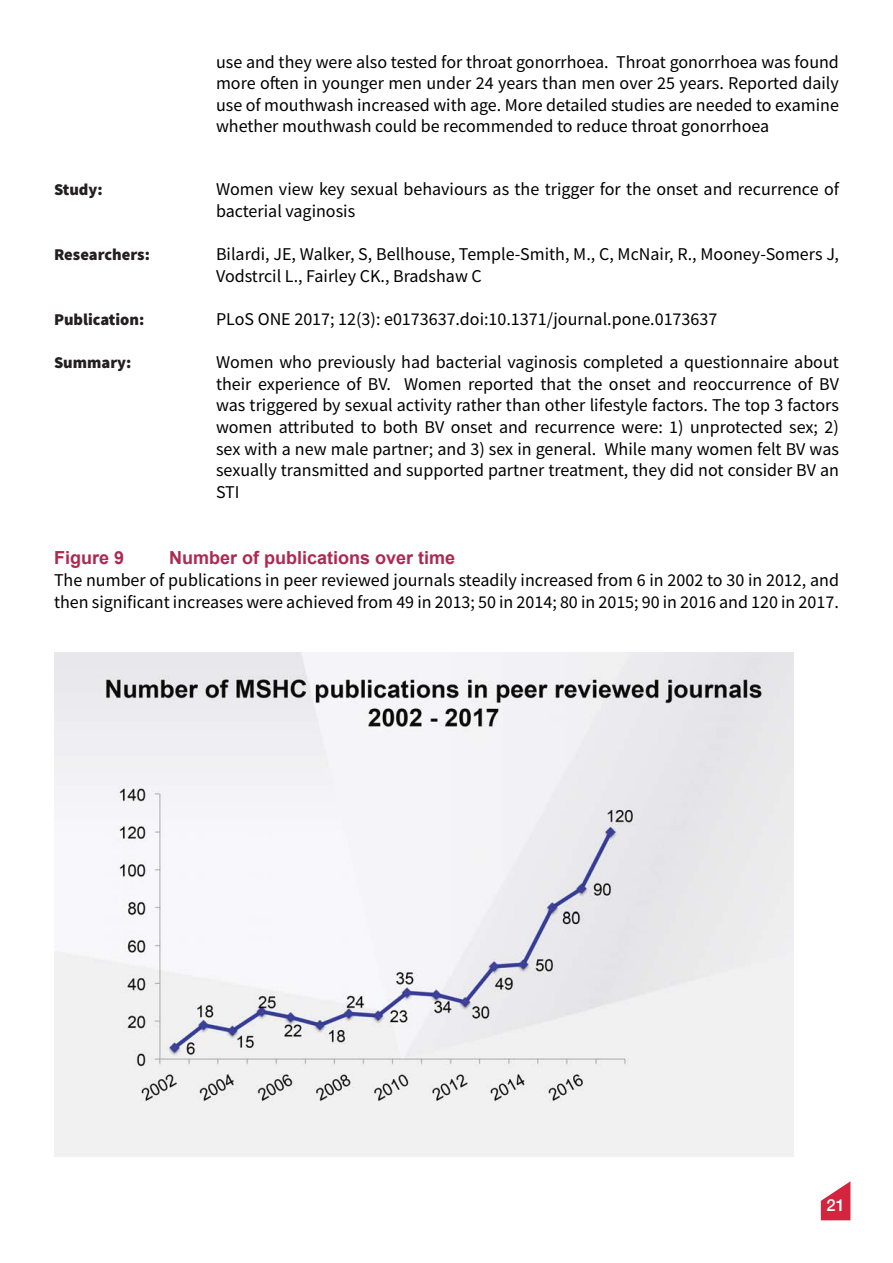
<style>
.page{position:relative;width:893px;height:1263px;background:#fff}
.page>*{position:absolute;margin:0;border:0;box-sizing:border-box;transform-origin:0 0}
.Body_Text{font:18px/21.6px "Source Sans Pro";color:#000}
.Body_Text-2{font:700 18px "Arial";color:#ad2952}
.Body_Text-3{font:900 16.5px "Source Sans Pro";color:#231f20}
.t1{font:500 16.5px "Helvetica Neue";color:#fff}
</style>
<div class="page">
<svg style="left:821px;top:1181px;width:29px;height:39px"></svg>
<img style="left:54px;top:653px;width:740px;height:503px">
<p class="Body_Text" style="left:216px;top:51px;width:624px;text-align:justify">use and they were also tested for throat gonorrhoea. Throat gonorrhoea was found more often in younger men under 24 years than men over 25 years. Reported daily use of mouthwash increased with age. More detailed studies are needed to examine whether mouthwash could be recommended to reduce throat gonorrhoea</p>
<p class="Body_Text-3" style="left:54px;top:178px;width:50px">Study:</p>
<p class="Body_Text" style="left:216px;top:178px;width:624px">Women view key sexual behaviours as the trigger for the onset and recurrence of bacterial vaginosis</p>
<p class="Body_Text-3" style="left:54px;top:243px;width:97px">Researchers:</p>
<p class="Body_Text" style="left:216px;top:243px;width:625px">Bilardi, JE, Walker, S, Bellhouse, Temple-Smith, M., C, McNair, R., Mooney-Somers J,<br>Vodstrcil L., Fairley CK., Bradshaw C</p>
<p class="Body_Text-3" style="left:54px;top:308px;width:92px">Publication:</p>
<p class="Body_Text" style="left:216px;top:308px;width:503px">PLoS ONE 2017; 12(3): e0173637.doi:10.1371/journal.pone.0173637</p>
<p class="Body_Text-3" style="left:54px;top:351px;width:79px">Summary:</p>
<p class="Body_Text" style="left:216px;top:351px;width:624px;text-align:justify">Women who previously had bacterial vaginosis completed a questionnaire about their experience of BV. Women reported that the onset and reoccurrence of BV was triggered by sexual activity rather than other lifestyle factors. The top 3 factors women attributed to both BV onset and recurrence were: 1) unprotected sex; 2) sex with a new male partner; and 3) sex in general. While many women felt BV was sexually transmitted and supported partner treatment, they did not consider BV an STI</p>
<p class="Body_Text-2" style="left:54px;top:546px;width:72px">Figure 9</p>
<p class="Body_Text-2" style="left:169px;top:546px;width:288px">Number of publications over time</p>
<p class="Body_Text" style="left:54px;top:569px;width:786px">The number of publications in peer reviewed journals steadily increased from 6 in 2002 to 30 in 2012, and then significant increases were achieved from 49 in 2013; 50 in 2014; 80 in 2015; 90 in 2016 and 120 in 2017.</p>
<p class="t1" style="left:826px;top:1192px;width:20px">21</p>
</div>
